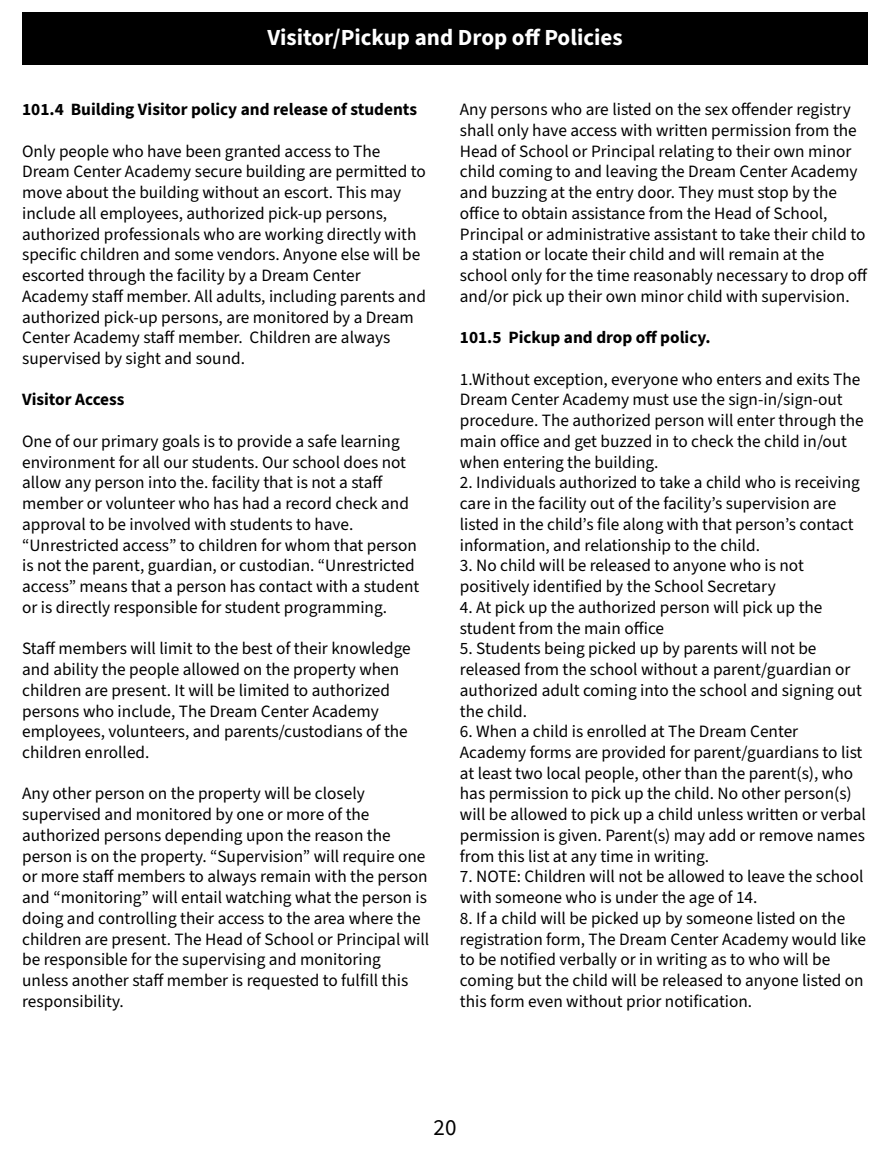
<style>
.page{position:relative;width:890px;height:1152px;background:#fff}
.page>*{position:absolute;margin:0;border:0;box-sizing:border-box;transform-origin:0 0}
.t1{font:700 23.2px "Source Sans 3";color:#fff}
.t2{font:23.2px "Source Sans 3";color:#000}
.t3{font:17.2px/20.8px "Source Sans 3";color:#000}
.t4{font:700 17.2px "Source Sans 3";color:#000}
</style>
<div class="page">
<div style="left:22px;top:12px;width:846px;height:53px;background:#000"></div>
<h1 class="t1" style="left:267px;top:22px;width:357px">Visitor/Pickup and Drop off Policies</h1>
<p class="t4" style="left:22px;top:98px;width:396px">101.4 Building Visitor policy and release of students</p>
<p class="t3" style="left:22px;top:141px;width:405px">Only people who have been granted access to The Dream Center Academy secure building are permitted to move about the building without an escort. This may include all employees, authorized pick-up persons, authorized professionals who are working directly with specific children and some vendors. Anyone else will be escorted through the facility by a Dream Center Academy staff member. All adults, including parents and authorized pick-up persons, are monitored by a Dream Center Academy staff member. Children are always supervised by sight and sound.</p>
<p class="t4" style="left:22px;top:388px;width:104px">Visitor Access</p>
<p class="t3" style="left:22px;top:431px;width:399px">One of our primary goals is to provide a safe learning environment for all our students. Our school does not allow any person into the. facility that is not a staff member or volunteer who has had a record check and approval to be involved with students to have. “Unrestricted access” to children for whom that person is not the parent, guardian, or custodian. “Unrestricted access” means that a person has contact with a student or is directly responsible for student programming.</p>
<p class="t3" style="left:22px;top:638px;width:390px">Staff members will limit to the best of their knowledge and ability the people allowed on the property when children are present. It will be limited to authorized persons who include, The Dream Center Academy employees, volunteers, and parents/custodians of the children enrolled.</p>
<p class="t3" style="left:22px;top:783px;width:409px">Any other person on the property will be closely supervised and monitored by one or more of the authorized persons depending upon the reason the person is on the property. “Supervision” will require one or more staff members to always remain with the person and “monitoring” will entail watching what the person is doing and controlling their access to the area where the children are present. The Head of School or Principal will be responsible for the supervising and monitoring unless another staff member is requested to fulfill this responsibility.</p>
<p class="t3" style="left:460px;top:99px;width:409px">Any persons who are listed on the sex offender registry shall only have access with written permission from the Head of School or Principal relating to their own minor child coming to and leaving the Dream Center Academy and buzzing at the entry door. They must stop by the office to obtain assistance from the Head of School, Principal or administrative assistant to take their child to a station or locate their child and will remain at the school only for the time reasonably necessary to drop off and/or pick up their own minor child with supervision.</p>
<p class="t4" style="left:460px;top:326px;width:252px">101.5 Pickup and drop off policy.</p>
<p class="t3" style="left:460px;top:369px;width:405px">1.Without exception, everyone who enters and exits The Dream Center Academy must use the sign-in/sign-out procedure. The authorized person will enter through the main office and get buzzed in to check the child in/out when entering the building.</p>
<p class="t3" style="left:460px;top:472px;width:401px">2. Individuals authorized to take a child who is receiving care in the facility out of the facility’s supervision are listed in the child’s file along with that person’s contact information, and relationship to the child.</p>
<p class="t3" style="left:460px;top:555px;width:345px">3. No child will be released to anyone who is not positively identified by the School Secretary</p>
<p class="t3" style="left:460px;top:597px;width:364px">4. At pick up the authorized person will pick up the student from the main office</p>
<p class="t3" style="left:460px;top:638px;width:404px">5. Students being picked up by parents will not be released from the school without a parent/guardian or authorized adult coming into the school and signing out the child.</p>
<p class="t3" style="left:460px;top:721px;width:407px">6. When a child is enrolled at The Dream Center Academy forms are provided for parent/guardians to list at least two local people, other than the parent(s), who has permission to pick up the child. No other person(s) will be allowed to pick up a child unless written or verbal permission is given. Parent(s) may add or remove names from this list at any time in writing.</p>
<p class="t3" style="left:460px;top:866px;width:405px">7. NOTE: Children will not be allowed to leave the school with someone who is under the age of 14.</p>
<p class="t3" style="left:460px;top:908px;width:407px">8. If a child will be picked up by someone listed on the registration form, The Dream Center Academy would like to be notified verbally or in writing as to who will be coming but the child will be released to anyone listed on this form even without prior notification.</p>
<h1 class="t2" style="left:434px;top:1112px;width:24px">20</h1>
</div>
